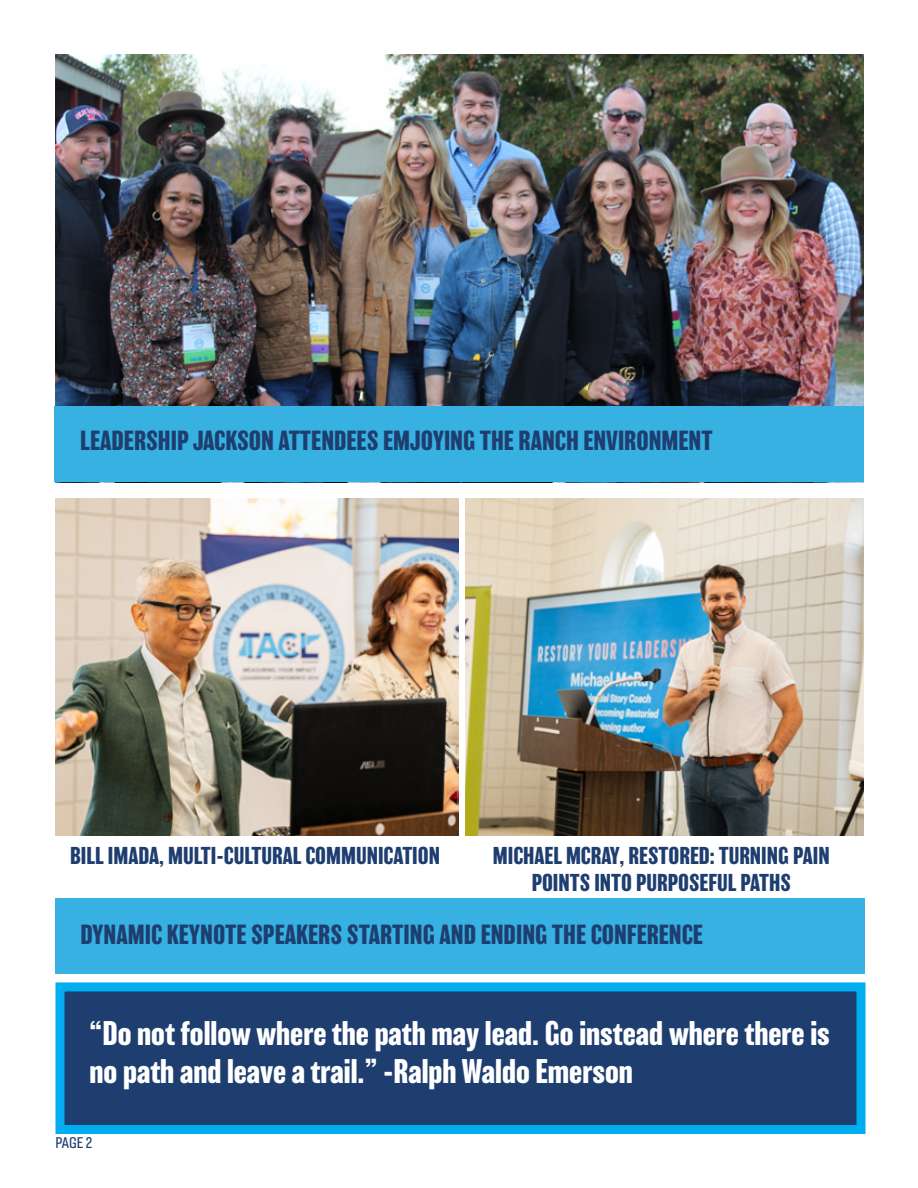
<style>
.page{position:relative;width:918px;height:1188px;background:#fff}
.page>*{position:absolute;margin:0;border:0;box-sizing:border-box;transform-origin:0 0}
.t1{font:700 31.5px/37.8px "Balboa";color:#fff}
.t2{font:700 25.5px "Balboa";color:#1e3e70}
.t3{font:700 22.5px/27px "Balboa";color:#1e3e70;text-align:center}
.t4{font:15px "Gineso Con Med";color:#1e3e70}
</style>
<div class="page">
<div style="left:56px;top:982px;width:810px;height:152px;background:#1e3e70;border:9px solid #00aeef"></div>
<img style="left:56px;top:54px;width:808px;height:352px">
<div style="left:54px;top:406px;width:810px;height:76px;background:#37b0e2"></div>
<img style="left:56px;top:499px;width:402px;height:336px">
<img style="left:465px;top:499px;width:399px;height:337px">
<div style="left:56px;top:898px;width:810px;height:76px;background:#37b0e2"></div>
<p class="t2" style="left:80px;top:426px;width:634px">LEADERSHIP JACKSON ATTENDEES EMJOYING THE RANCH ENVIRONMENT</p>
<p class="t3" style="left:70px;top:842px;width:371px">BILL IMADA, MULTI-CULTURAL COMMUNICATION</p>
<p class="t3" style="left:493px;top:842px;width:338px">MICHAEL MCRAY, RESTORED: TURNING PAIN<br>POINTS INTO PURPOSEFUL PATHS</p>
<p class="t2" style="left:80px;top:920px;width:624px">DYNAMIC KEYNOTE SPEAKERS STARTING AND ENDING THE CONFERENCE</p>
<p class="t1" style="left:90px;top:1014px;width:742px">“Do not follow where the path may lead. Go instead where there is no path and leave a trail.” -Ralph Waldo Emerson</p>
<p class="t4" style="left:56px;top:1133px;width:38px">PAGE 2</p>
</div>
